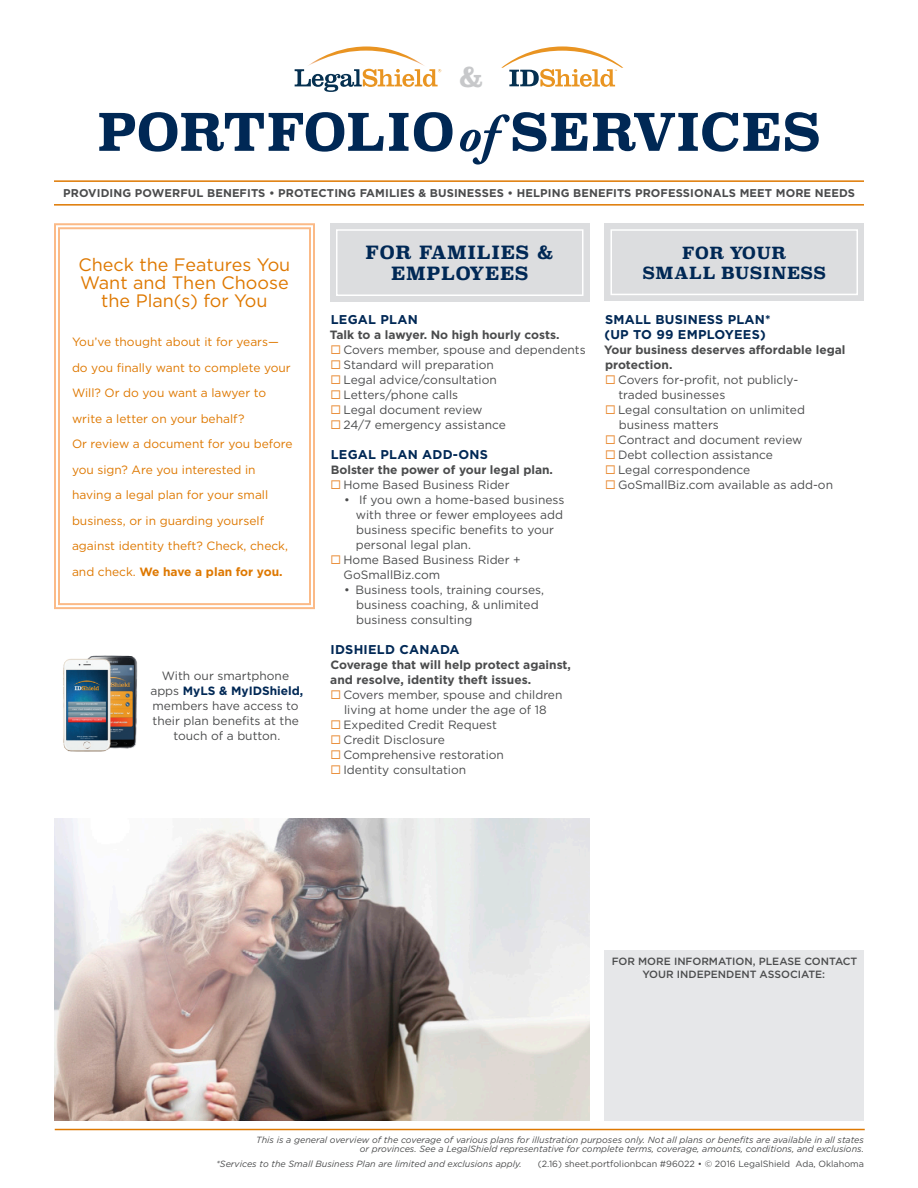
<style>
.page{position:relative;width:918px;height:1188px;background:#fff}
.page>*{position:absolute;margin:0;border:0;box-sizing:border-box;transform-origin:0 0}
.t1{font:700 51px "Superclarendon Rg";color:#002855}
.t2{font:700 27px "Superclarendon Rg";color:#c7c8ca}
.Intro_paragraph{font:18px/18px "Gotham";color:#de7800;text-align:center}
.Headline{font:700 18px/21.6px "Superclarendon Rg";letter-spacing:.04em;color:#002855;text-align:center}
.Headline-2{font:700 16.5px/19.8px "Superclarendon Rg";letter-spacing:.04em;color:#002855;text-align:center}
.t3{font:700 12.75px/15px "Gotham";letter-spacing:.02em;color:#002855}
.Checkbox{font:12px/15px "Gotham";color:#4b4c4d}
.Intro_paragraph-2{font:12px/25.5px "Gotham";color:#de7800}
.Sub-bullets{font:12px/15px "Gotham";color:#4b4c4d}
.Subheader{font:700 12px/15px "Gotham";color:#4b4c4d}
.Body_Text{font:12px/15px "Gotham";color:#4b4c4d;text-align:center}
.Body_Text-2{font:700 11.25px "Gotham";letter-spacing:.01em;color:#4b4c4d}
.Body_Text-3{font:500 10.5px/12.6px "Gotham";color:#4b4c4d;text-align:center}
.Body_Text-4{font:italic 9px/9px "Gotham";color:#4b4c4d;text-align:right}
.Body_Text-5{font:9px "Gotham";color:#4b4c4d}
.s1{font-family:"Adobe Garamond Pro";font-style:italic}
.s2{font-weight:700}
.s3{font-weight:700;color:#002855}
.s4{color:#e98b35}
</style>
<div class="page">
<hr style="left:54px;top:180px;width:810px;height:2px;background:#de7800">
<hr style="left:54px;top:204px;width:810px;height:2px;background:#de7800">
<hr style="left:55px;top:1129px;width:810px;height:1px;background:#de7800">
<div style="left:604px;top:950px;width:260px;height:171px;background:#e6e7e9"></div>
<svg style="left:54px;top:223px;width:261px;height:387px"></svg>
<div style="left:58px;top:227px;width:253px;height:378px;border:2px solid #fbba87"></div>
<img style="left:63px;top:655px;width:75px;height:97px">
<div style="left:330px;top:223px;width:260px;height:79px;background:#dcdddf"></div>
<div style="left:336px;top:229px;width:248px;height:67px;border:2px solid #fff"></div>
<div style="left:604px;top:223px;width:260px;height:78px;background:#dcdddf"></div>
<div style="left:610px;top:229px;width:248px;height:66px;border:2px solid #fff"></div>
<img style="left:308px;top:46px;width:117px;height:20px">
<svg style="left:295px;top:69px;width:146px;height:23px"></svg>
<img style="left:501px;top:46px;width:122px;height:22px">
<svg style="left:509px;top:69px;width:108px;height:18px"></svg>
<img style="left:54px;top:819px;width:536px;height:302px">
<p class="t2" style="left:458px;top:61px;width:27px">&amp;</p>
<p class="t1" style="left:97px;top:102px;width:725px">PORTFOLIO <span class="s1">of</span> SERVICES</p>
<p class="Body_Text-2" style="left:63px;top:186px;width:793px">PROVIDING POWERFUL BENEFITS • PROTECTING FAMILIES &amp; BUSINESSES • HELPING BENEFITS PROFESSIONALS MEET MORE NEEDS</p>
<p class="Intro_paragraph" style="left:79px;top:255px;width:213px">Check the Features You<br>Want and Then Choose the Plan(s) for You</p>
<p class="Intro_paragraph-2" style="left:72px;top:329px;width:222px">You’ve thought about it for years— do you finally want to complete your Will? Or do you want a lawyer to write a letter on your behalf?<br>Or review a document for you before you sign? Are you interested in having a legal plan for your small business, or in guarding yourself against identity theft? Check, check, and check. <span class="s2">We have a plan for you.</span></p>
<p class="Body_Text" style="left:150px;top:668px;width:154px">With our smartphone apps <span class="s3">MyLS &amp; MyIDShield, </span>members have access to their plan benefits at the touch of a button.</p>
<p class="Headline" style="left:365px;top:241px;width:190px">FOR FAMILIES &amp;<br>EMPLOYEES</p>
<p class="t3" style="left:331px;top:312px;width:89px">LEGAL PLAN</p>
<p class="Subheader" style="left:330px;top:327px;width:231px">Talk to a lawyer. No high hourly costs.</p>
<p class="Checkbox" style="left:331px;top:342px;width:257px"><span class="s4">◻</span> Covers member, spouse and dependents</p>
<p class="Checkbox" style="left:331px;top:357px;width:165px"><span class="s4">◻</span> Standard will preparation</p>
<p class="Checkbox" style="left:331px;top:372px;width:168px"><span class="s4">◻</span> Legal advice/consultation</p>
<p class="Checkbox" style="left:331px;top:387px;width:129px"><span class="s4">◻</span> Letters/phone calls</p>
<p class="Checkbox" style="left:331px;top:402px;width:154px"><span class="s4">◻</span> Legal document review</p>
<p class="Checkbox" style="left:331px;top:417px;width:177px"><span class="s4">◻</span> 24/7 emergency assistance</p>
<p class="t3" style="left:331px;top:447px;width:159px">LEGAL PLAN ADD-ONS</p>
<p class="Subheader" style="left:331px;top:462px;width:224px">Bolster the power of your legal plan.</p>
<p class="Checkbox" style="left:331px;top:477px;width:181px"><span class="s4">◻</span> Home Based Business Rider</p>
<p class="Sub-bullets" style="left:356px;top:492px;width:210px;text-indent:-12px">• If you own a home-based business with three or fewer employees add business specific benefits to your personal legal plan.</p>
<p class="Checkbox" style="left:344px;top:552px;width:179px;text-indent:-13px"><span class="s4">◻</span> Home Based Business Rider +<br>GoSmallBiz.com</p>
<p class="Sub-bullets" style="left:356px;top:582px;width:189px;text-indent:-12px">• Business tools, training courses, business coaching, &amp; unlimited business consulting</p>
<p class="t3" style="left:331px;top:642px;width:131px">IDSHIELD CANADA</p>
<p class="Subheader" style="left:330px;top:657px;width:242px">Coverage that will help protect against, and resolve, identity theft issues.</p>
<p class="Checkbox" style="left:331px;top:687px;width:233px;text-align:center"><span class="s4">◻</span> Covers member, spouse and children living at home under the age of 18</p>
<p class="Checkbox" style="left:331px;top:717px;width:168px"><span class="s4">◻</span> Expedited Credit Request</p>
<p class="Checkbox" style="left:331px;top:732px;width:116px"><span class="s4">◻</span> Credit Disclosure</p>
<p class="Checkbox" style="left:331px;top:747px;width:175px"><span class="s4">◻</span> Comprehensive restoration</p>
<p class="Checkbox" style="left:331px;top:762px;width:137px"><span class="s4">◻</span> Identity consultation</p>
<p class="Headline-2" style="left:643px;top:243px;width:185px">FOR YOUR<br>SMALL BUSINESS</p>
<p class="t3" style="left:605px;top:312px;width:168px">SMALL BUSINESS PLAN* (UP TO 99 EMPLOYEES)</p>
<p class="Subheader" style="left:604px;top:342px;width:243px">Your business deserves affordable legal protection.</p>
<p class="Checkbox" style="left:618px;top:372px;width:181px;text-indent:-13px"><span class="s4">◻</span> Covers for-profit, not publicly&shy;traded businesses</p>
<p class="Checkbox" style="left:619px;top:402px;width:188px;text-indent:-14px"><span class="s4">◻</span> Legal consultation on unlimited business matters</p>
<p class="Checkbox" style="left:605px;top:432px;width:199px"><span class="s4">◻</span> Contract and document review</p>
<p class="Checkbox" style="left:605px;top:447px;width:170px"><span class="s4">◻</span> Debt collection assistance</p>
<p class="Checkbox" style="left:605px;top:462px;width:147px"><span class="s4">◻</span> Legal correspondence</p>
<p class="Checkbox" style="left:605px;top:477px;width:229px"><span class="s4">◻</span> GoSmallBiz.com available as add-on</p>
<p class="Body_Text-3" style="left:612px;top:955px;width:247px">FOR MORE INFORMATION, PLEASE CONTACT<br>YOUR INDEPENDENT ASSOCIATE:</p>
<p class="Body_Text-4" style="left:256px;top:1136px;width:609px">This is a general overview of the coverage of various plans for illustration purposes only. Not all plans or benefits are available in all states or provinces. See a LegalShield representative for complete terms, coverage, amounts, conditions, and exclusions.</p>
<p class="Body_Text-4" style="left:216px;top:1160px;width:307px">*Services to the Small Business Plan are limited and exclusions apply.</p>
<p class="Body_Text-5" style="left:538px;top:1159px;width:328px">(2.16) sheet.portfolionbcan #96022 • © 2016 LegalShield Ada, Oklahoma</p>
</div>
